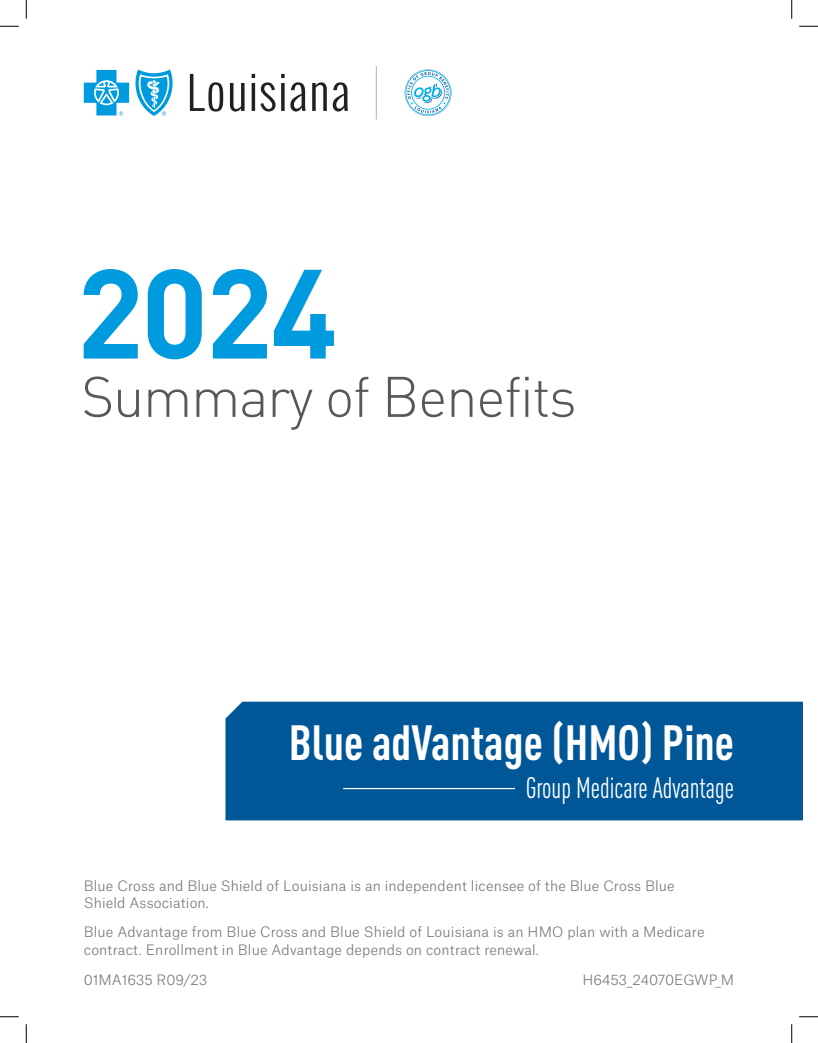
<style>
.page{position:relative;width:818px;height:1043px;background:#fff}
.page>*{position:absolute;margin:0;border:0;box-sizing:border-box;transform-origin:0 0}
.t1{font:700 124.62px "DINOT";color:#009bde}
.t2{font:300 56.25px "DINOT";letter-spacing:-.025em;color:#57585a}
.t3{font:700 condensed 48.75px "DINOT";color:#fff}
.t4{font:condensed 29.25px "DINOT";color:#fff;scale:.9 1}
.Taglines{font:300 13.75px/17.5px "Atlas Grotesk";letter-spacing:.01em;color:#76787b}
</style>
<div class="page">
<div style="left:225px;top:701px;width:577px;height:119px;background:#005798"></div>
<svg style="left:190px;top:74px;width:33px;height:38px"></svg>
<svg style="left:230px;top:83px;width:14px;height:29px"></svg>
<svg style="left:251px;top:74px;width:24px;height:38px"></svg>
<svg style="left:281px;top:74px;width:3px;height:4px"></svg>
<hr style="left:281px;top:83px;width:3px;height:28px;background:#231f20">
<svg style="left:290px;top:82px;width:15px;height:30px"></svg>
<svg style="left:312px;top:82px;width:15px;height:29px"></svg>
<svg style="left:333px;top:82px;width:15px;height:30px"></svg>
<svg style="left:84px;top:69px;width:89px;height:47px"></svg>
<hr style="left:376px;top:66px;width:1px;height:53px;background:#b2b3b7">
<svg style="left:404px;top:69px;width:47px;height:47px"></svg>
<hr style="left:343px;top:788px;width:172px;height:1px;background:#fff">
<svg style="left:0;top:25px;width:19px;height:2px"></svg>
<svg style="left:799px;top:25px;width:19px;height:2px"></svg>
<svg style="left:0;top:1016px;width:19px;height:1px"></svg>
<svg style="left:799px;top:1016px;width:19px;height:1px"></svg>
<svg style="left:25px;top:0;width:2px;height:19px"></svg>
<svg style="left:25px;top:1024px;width:2px;height:18px"></svg>
<svg style="left:791px;top:0;width:1px;height:19px"></svg>
<svg style="left:791px;top:1024px;width:1px;height:18px"></svg>
<p class="t1" style="left:76px;top:216px;width:263px">2024</p>
<p class="t2" style="left:81px;top:354px;width:497px">Summary of Benefits</p>
<p class="t3" style="left:289px;top:707px;width:447px">Blue adVantage (HMO) Pine</p>
<p class="t4" style="left:525px;top:767px;width:233px">Group Medicare Advantage</p>
<p class="Taglines" style="left:84px;top:875px;width:592px">Blue Cross and Blue Shield of Louisiana is an independent licensee of the Blue Cross Blue<br>Shield Association.</p>
<p class="Taglines" style="left:84px;top:921px;width:622px">Blue Advantage from Blue Cross and Blue Shield of Louisiana is an HMO plan with a Medicare contract. Enrollment in Blue Advantage depends on contract renewal.</p>
<p class="Taglines" style="left:84px;top:970px;width:125px">01MA1635 R09/23</p>
<p class="Taglines" style="left:582px;top:970px;width:153px">H6453_24070EGWP_M</p>
</div>
